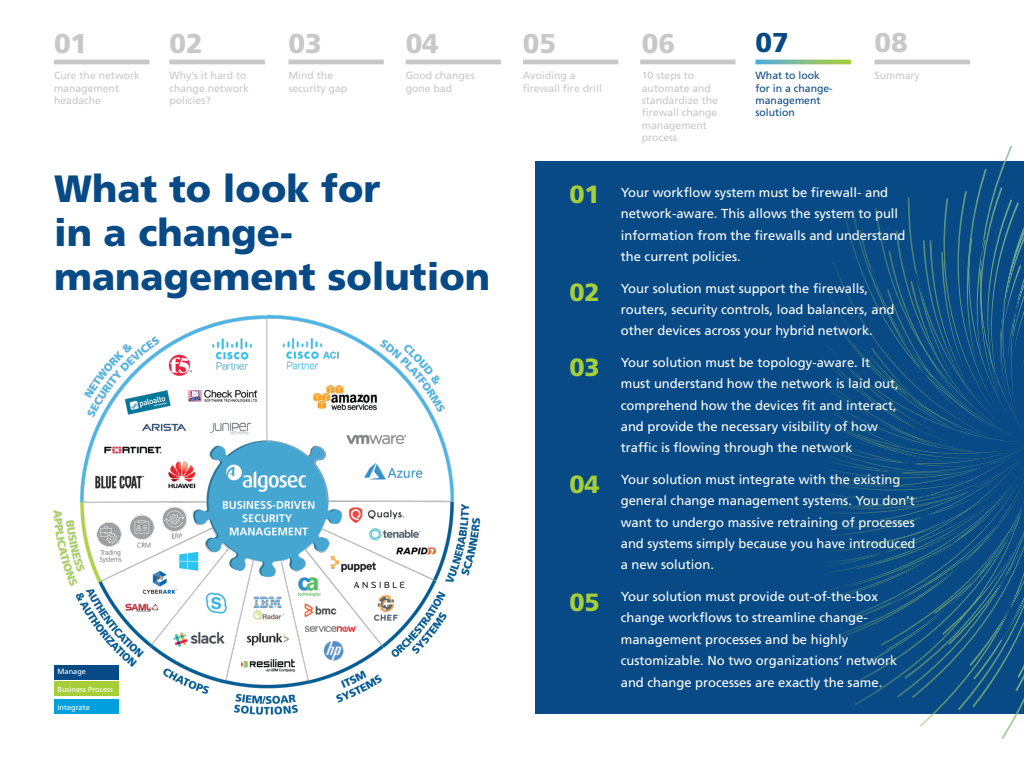
<style>
.page{position:relative;width:1024px;height:768px;background:#fff}
.page>*{position:absolute;margin:0;border:0;box-sizing:border-box;transform-origin:0 0}
.t1{font:900 38px/44px "Frutiger LT Std";color:#084a85}
.t2{font:900 27.2px "Frutiger LT Std";color:#c8c8c8}
.t3{font:900 27.2px "Frutiger LT Std";color:#084a85}
.t4{font:900 24.9px "Frutiger LT Std";color:#a6ce39}
.t5{font:13px/21.4px "Frutiger";color:#fff}
.t6{font:10.5px/12.4px "Frutiger LT Std";color:#c8c8c8}
.t7{font:10.5px/12.4px "Frutiger LT Std";color:#084a85}
.t8{font:7.5px "Frutiger";color:#fff}
</style>
<div class="page">
<div style="left:536px;top:162px;width:488px;height:552px;background:#084a85"></div>
<img style="left:53px;top:316px;width:428px;height:399px">
<div style="left:399px;top:669px;width:131px;height:61px;background:#fff"></div>
<hr style="left:54px;top:60px;width:95px;height:4px;background:#c8c8c8">
<hr style="left:169px;top:60px;width:96px;height:4px;background:#c8c8c8">
<hr style="left:288px;top:60px;width:96px;height:4px;background:#c8c8c8">
<hr style="left:406px;top:60px;width:95px;height:4px;background:#c8c8c8">
<hr style="left:523px;top:60px;width:95px;height:4px;background:#c8c8c8">
<hr style="left:640px;top:60px;width:96px;height:4px;background:#c8c8c8">
<svg style="left:756px;top:60px;width:95px;height:4px"></svg>
<hr style="left:875px;top:60px;width:95px;height:4px;background:#c8c8c8">
<div style="left:54px;top:665px;width:64px;height:14px;background:#084a85"></div>
<div style="left:54px;top:682px;width:64px;height:14px;background:#a6ce39"></div>
<div style="left:54px;top:700px;width:64px;height:14px;background:#00a0df"></div>
<svg style="left:887px;top:198px;width:118px;height:230px"></svg>
<h2 class="t2" style="left:54px;top:27px;width:35px">01</h2>
<h2 class="t2" style="left:169px;top:27px;width:35px">02</h2>
<h2 class="t2" style="left:288px;top:27px;width:35px">03</h2>
<h2 class="t2" style="left:406px;top:27px;width:35px">04</h2>
<h2 class="t2" style="left:523px;top:27px;width:35px">05</h2>
<h2 class="t2" style="left:642px;top:27px;width:35px">06</h2>
<h2 class="t3" style="left:756px;top:26px;width:35px">07</h2>
<h2 class="t2" style="left:875px;top:26px;width:35px">08</h2>
<p class="t6" style="left:54px;top:70px;width:87px">Cure the network management headache</p>
<p class="t6" style="left:169px;top:70px;width:81px">Why’s it hard to change network policies?</p>
<p class="t6" style="left:288px;top:70px;width:60px">Mind the security gap</p>
<p class="t6" style="left:406px;top:70px;width:71px">Good changes gone bad</p>
<p class="t6" style="left:523px;top:70px;width:81px">Avoiding a firewall fire drill</p>
<p class="t6" style="left:642px;top:70px;width:78px">10 steps to automate and standardize the firewall change management process</p>
<p class="t7" style="left:756px;top:70px;width:79px">What to look for in a change&shy;management solution</p>
<p class="t6" style="left:875px;top:70px;width:47px">Summary</p>
<h1 class="t1" style="left:54px;top:166px;width:438px">What to look for<br>in a change&shy;management solution</h1>
<p class="t8" style="left:57px;top:667px;width:30px">Manage</p>
<p class="t8" style="left:57px;top:685px;width:57px">Business Process</p>
<p class="t8" style="left:57px;top:702px;width:34px">Integrate</p>
<h3 class="t4" style="left:569px;top:179px;width:32px">01</h3>
<h3 class="t4" style="left:569px;top:277px;width:32px">02</h3>
<h3 class="t4" style="left:569px;top:352px;width:32px">03</h3>
<h3 class="t4" style="left:569px;top:470px;width:32px">04</h3>
<h3 class="t4" style="left:569px;top:587px;width:32px">05</h3>
<p class="t5" style="left:621px;top:182px;width:286px">Your workflow system must be firewall- and network-aware. This allows the system to pull information from the firewalls and understand the current policies.</p>
<p class="t5" style="left:621px;top:277px;width:275px">Your solution must support the firewalls, routers, security controls, load balancers, and other devices across your hybrid network.</p>
<p class="t5" style="left:621px;top:351px;width:280px">Your solution must be topology-aware. It must understand how the network is laid out, comprehend how the devices fit and interact, and provide the necessary visibility of how traffic is flowing through the network</p>
<p class="t5" style="left:621px;top:469px;width:296px">Your solution must integrate with the existing general change management systems. You don’t want to undergo massive retraining of processes and systems simply because you have introduced a new solution.</p>
<p class="t5" style="left:621px;top:586px;width:278px">Your solution must provide out-of-the-box change workflows to streamline change&shy;management processes and be highly customizable. No two organizations’ network and change processes are exactly the same.</p>
</div>
